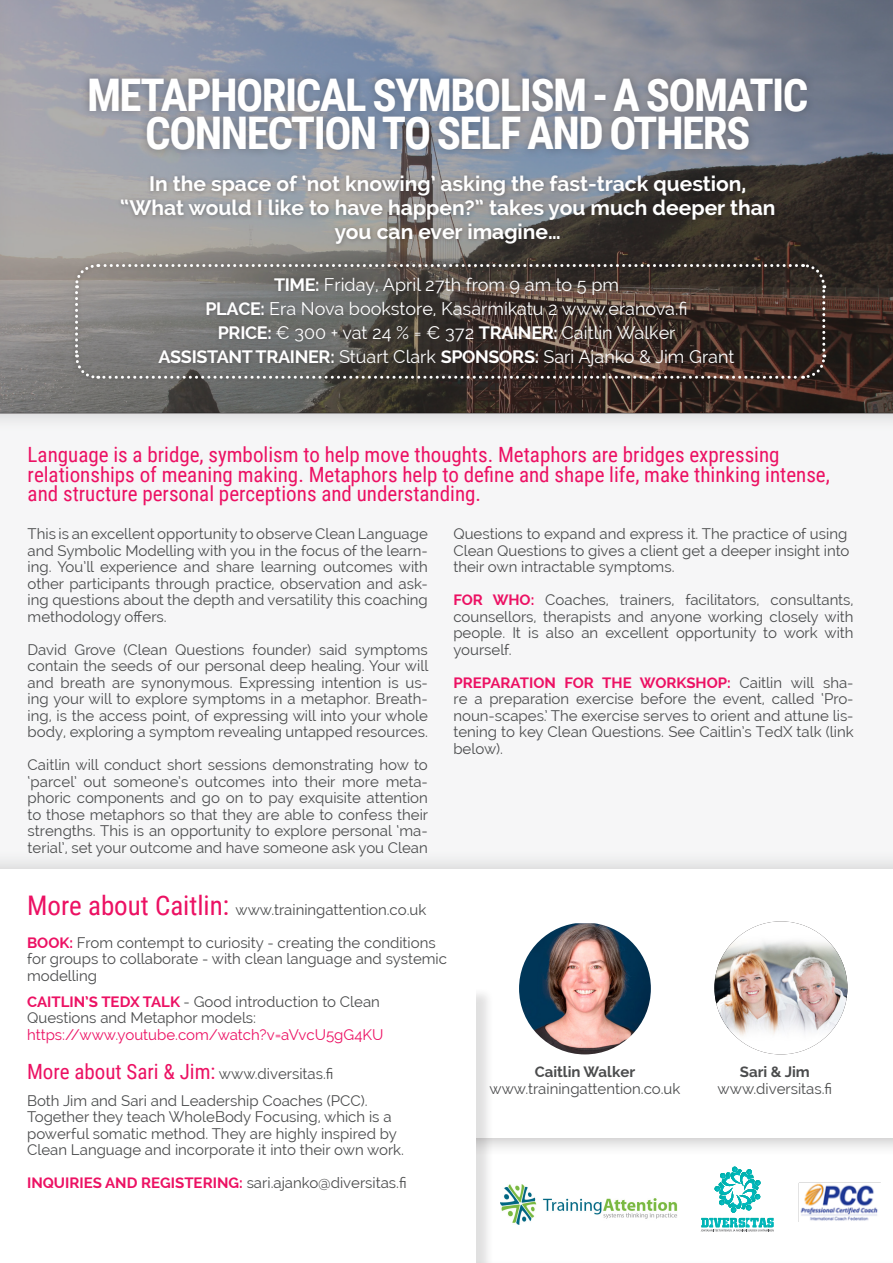
<style>
.page{position:relative;width:893px;height:1263px;background:#fff}
.page>*{position:absolute;margin:0;border:0;box-sizing:border-box;transform-origin:0 0}
.t1{font:700 45px/38.4px "Roboto Condensed";letter-spacing:-.035em;color:#fff;text-align:center}
.Paragraph_Style_1{font:21px "Roboto Condensed";color:#ec1163}
.t2{font:700 21px/24px "Raleway";color:#fff;text-align:center}
.t3{font:18px "Raleway";color:#fff}
.Paragraph_Style_1-2{font:15px/16.5px "Raleway";color:#4b4c4d;text-align:justify}
.Paragraph_Style_1-3{font:15px "Raleway";color:#ec1163}
.s1{font-weight:700}
.s2{font-weight:700;color:#ec1163}
.s3{font-family:"Roboto Condensed";font-size:27px;color:#ec1163}
.s4{font-family:"Raleway";font-size:15px;color:#4b4c4d}
</style>
<div class="page">
<div style="left:0;top:1135px;width:893px;height:128px;background:#231f20;opacity:.4"></div>
<div style="left:0;top:987px;width:495px;height:276px;background:#231f20;opacity:.14"></div>
<div style="left:0;top:985px;width:476px;height:278px;background:#fff"></div>
<div style="left:0;top:0;width:893px;height:415px;background:#231f20;opacity:.4"></div>
<div style="left:0;top:412px;width:893px;height:458px;background:#f6f6f7"></div>
<div style="left:81px;top:70px;width:735px;height:89px;background:#231f20;opacity:.35"></div>
<div style="left:72px;top:261px;width:758px;height:123px;background:#231f20;opacity:.35"></div>
<svg style="left:73px;top:262px;width:754px;height:118px"></svg>
<img style="left:519px;top:923px;width:132px;height:131px">
<svg style="left:701px;top:1167px;width:73px;height:64px"></svg>
<div style="left:118px;top:172px;width:662px;height:77px;background:#231f20;opacity:.35"></div>
<img style="left:714px;top:921px;width:133px;height:133px;border-radius:67px">
<img style="left:501px;top:1184px;width:176px;height:41px">
<img style="left:797px;top:1176px;width:84px;height:45px">
<p class="t1" style="left:87px;top:74px;width:723px">METAPHORICAL SYMBOLISM - A SOMATIC<br>CONNECTION TO SELF AND OTHERS</p>
<p class="t2" style="left:120px;top:172px;width:657px">In the space of ‘not knowing’ asking the fast-track question, “What would I like to have happen?” takes you much deeper than you can ever imagine…</p>
<p class="t3" style="left:274px;top:274px;width:346px"><span class="s1">TIME:</span> Friday, April 27th from 9 am to 5 pm</p>
<p class="t3" style="left:205px;top:298px;width:483px"><span class="s1">PLACE:</span> Era Nova bookstore, Kasarmikatu 2 www.eranova.fi</p>
<p class="t3" style="left:218px;top:322px;width:459px"><span class="s1">PRICE:</span> € 300 + vat 24 % = € 372 <span class="s1">TRAINER:</span> Caitlin Walker</p>
<p class="t3" style="left:159px;top:346px;width:577px"><span class="s1">ASSISTANT TRAINER:</span> Stuart Clark <span class="s1">SPONSORS:</span> Sari Ajanko &amp; Jim Grant</p>
<p class="Paragraph_Style_1" style="left:28px;top:440px;width:753px">Language is a bridge, symbolism to help move thoughts. Metaphors are bridges expressing</p>
<p class="Paragraph_Style_1" style="left:28px;top:459px;width:804px">relationships of meaning making. Metaphors help to define and shape life, make thinking intense,</p>
<p class="Paragraph_Style_1" style="left:28px;top:479px;width:455px">and structure personal perceptions and understanding.</p>
<p class="Paragraph_Style_1-2" style="left:28px;top:526px;width:402px">This is an excellent opportunity to observe Clean Language and Symbolic Modelling with you in the focus of the learn&shy;ing. You’ll experience and share learning outcomes with other participants through practice, observation and ask&shy;ing questions about the depth and versatility this coaching methodology offers.</p>
<p class="Paragraph_Style_1-2" style="left:28px;top:641px;width:402px">David Grove (Clean Questions founder) said symptoms contain the seeds of our personal deep healing. Your will and breath are synonymous. Expressing intention is us&shy;ing your will to explore symptoms in a metaphor. Breath&shy;ing, is the access point, of expressing will into your whole body, exploring a symptom revealing untapped resources.</p>
<p class="Paragraph_Style_1-2" style="left:28px;top:757px;width:402px">Caitlin will conduct short sessions demonstrating how to ‘parcel’ out someone’s outcomes into their more meta&shy;phoric components and go on to pay exquisite attention to those metaphors so that they are able to confess their strengths. This is an opportunity to explore personal ‘ma&shy;terial’, set your outcome and have someone ask you Clean</p>
<p class="Paragraph_Style_1-2" style="left:453px;top:526px;width:398px;text-align:left">Questions to expand and express it. The practice of using<br>Clean Questions to gives a client get a deeper insight into their own intractable symptoms.</p>
<p class="Paragraph_Style_1-2" style="left:453px;top:592px;width:402px"><span class="s2">FOR WHO:</span> Coaches, trainers, facilitators, consultants, counsellors, therapists and anyone working closely with people. It is also an excellent opportunity to work with yourself.</p>
<p class="Paragraph_Style_1-2" style="left:453px;top:674px;width:402px"><span class="s2">PREPARATION FOR THE WORKSHOP:</span> Caitlin will sha&shy;re a preparation exercise before the event, called ‘Pro&shy;noun-scapes.’ The exercise serves to orient and attune lis&shy;tening to key Clean Questions. See Caitlin’s TedX talk (link below).</p>
<p class="Paragraph_Style_1-2" style="left:27px;top:901px;width:401px"><span class="s3">More about Caitlin:</span> www.trainingattention.co.uk</p>
<p class="Paragraph_Style_1-2" style="left:27px;top:934px;width:421px;text-align:left"><span class="s2">BOOK:</span> From contempt to curiosity - creating the conditions for groups to collaborate - with clean language and systemic modelling</p>
<p class="Paragraph_Style_1-2" style="left:27px;top:993px;width:354px"><span class="s2">CAITLIN’S TEDX TALK</span> - Good introduction to Clean<br>Questions and Metaphor models:</p>
<p class="Paragraph_Style_1-3" style="left:27px;top:1025px;width:358px">https://www.youtube.com/watch?v=aVvcU5gG4KU</p>
<p class="Paragraph_Style_1" style="left:27px;top:1056px;width:308px">More about Sari &amp; Jim: <span class="s4">www.diversitas.fi</span></p>
<p class="Paragraph_Style_1-2" style="left:27px;top:1092px;width:378px;text-align:left">Both Jim and Sari and Leadership Coaches (PCC).<br>Together they teach WholeBody Focusing, which is a powerful somatic method. They are highly inspired by Clean Language and incorporate it into their own work.</p>
<p class="Paragraph_Style_1-2" style="left:27px;top:1174px;width:381px"><span class="s2">INQUIRIES AND REGISTERING:</span> sari.ajanko@diversitas.fi</p>
<p class="Paragraph_Style_1-2" style="left:489px;top:1064px;width:192px;text-align:center"><span class="s1">Caitlin Walker </span>www.trainingattention.co.uk</p>
<p class="Paragraph_Style_1-2" style="left:718px;top:1064px;width:116px;text-align:center"><span class="s1">Sari &amp; Jim </span>www.diversitas.fi</p>
</div>
